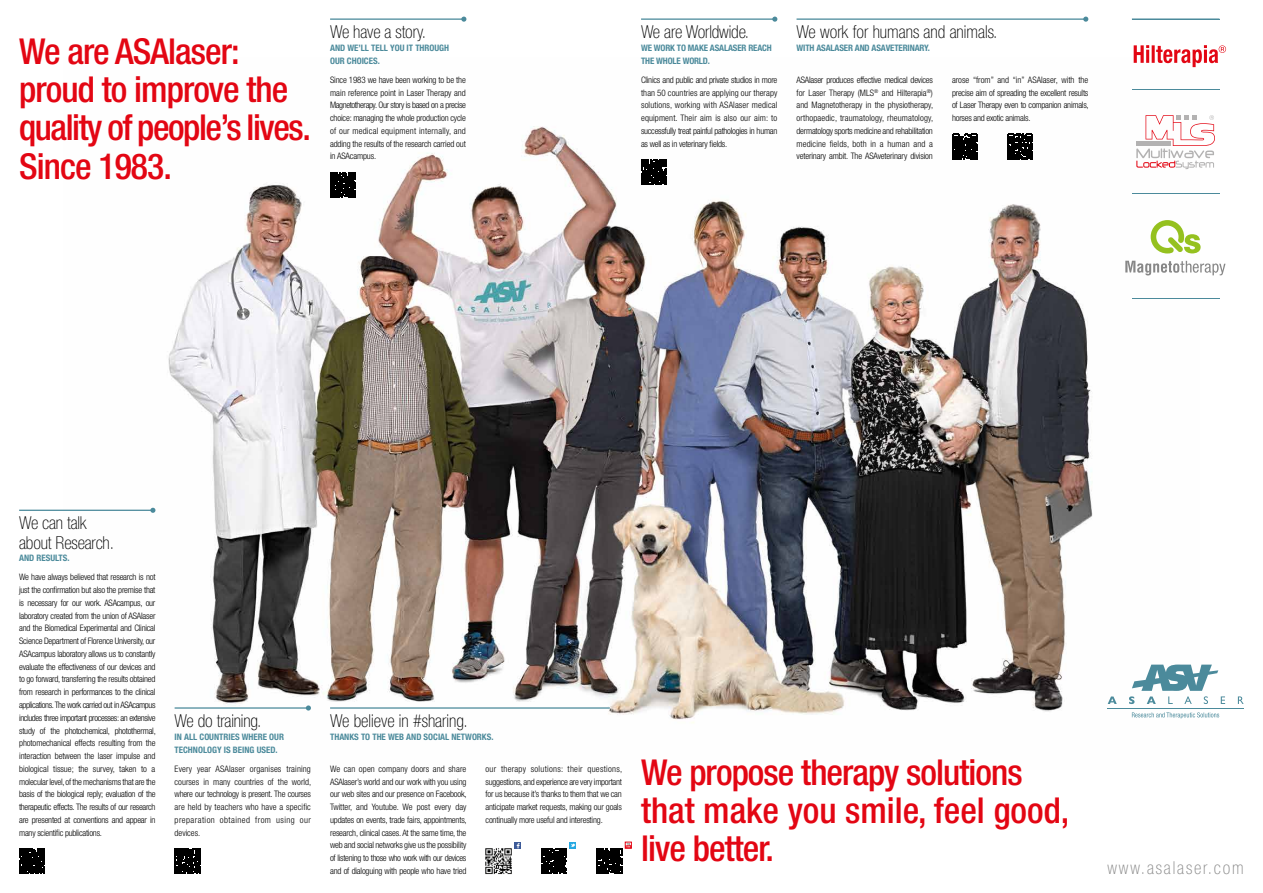
<style>
.page{position:relative;width:1263px;height:893px;background:#fff}
.page>*{position:absolute;margin:0;border:0;box-sizing:border-box;transform-origin:0 0}
.t1{font:500 condensed 35.78px/38.2px "Helvetica Neue LT Std";letter-spacing:-.025em;color:#e30613}
.t2{font:100 condensed 17.85px/19.1px "Helvetica Neue LT Std";letter-spacing:-.01em;color:#000}
.t3{font:100 condensed 17.85px "Helvetica Neue LT Std";letter-spacing:.105em;color:#878787}
.t4{font:300 condensed 8.93px/12.8px "Helvetica Neue LT Std";letter-spacing:-.02em;color:#000;text-align:justify}
.t5{font:700 condensed 8.93px/12.8px "Helvetica Neue LT Std";color:#4b8a9b}
</style>
<div class="page">
<img style="left:64px;top:58px;width:1135px;height:665px">
<svg style="left:1134px;top:45px;width:92px;height:22px"></svg>
<svg style="left:1136px;top:115px;width:79px;height:54px"></svg>
<svg style="left:1151px;top:220px;width:49px;height:33px"></svg>
<svg style="left:1125px;top:261px;width:100px;height:14px"></svg>
<hr style="left:1132px;top:89px;width:87px;height:1px;background:#4b8a9b">
<hr style="left:1132px;top:194px;width:87px;height:1px;background:#4b8a9b">
<hr style="left:1132px;top:298px;width:87px;height:1px;background:#4b8a9b">
<svg style="left:1132px;top:712px;width:87px;height:6px"></svg>
<svg style="left:1108px;top:664px;width:136px;height:40px"></svg>
<hr style="left:1107px;top:708px;width:137px;height:1px;background:#4b8a9b">
<hr style="left:330px;top:18px;width:134px;height:2px;background:#4b8a9b">
<svg style="left:461px;top:17px;width:5px;height:5px"></svg>
<hr style="left:796px;top:18px;width:290px;height:2px;background:#4b8a9b">
<svg style="left:1083px;top:17px;width:5px;height:5px"></svg>
<hr style="left:641px;top:18px;width:134px;height:2px;background:#4b8a9b">
<svg style="left:772px;top:17px;width:5px;height:5px"></svg>
<hr style="left:19px;top:510px;width:134px;height:1px;background:#4b8a9b">
<svg style="left:150px;top:508px;width:5px;height:5px"></svg>
<hr style="left:175px;top:707px;width:133px;height:2px;background:#4b8a9b">
<svg style="left:306px;top:705px;width:5px;height:6px"></svg>
<svg style="left:330px;top:172px;width:26px;height:26px"></svg>
<svg style="left:641px;top:159px;width:26px;height:26px"></svg>
<svg style="left:952px;top:134px;width:25px;height:25px"></svg>
<svg style="left:1007px;top:134px;width:26px;height:25px"></svg>
<svg style="left:19px;top:848px;width:26px;height:26px"></svg>
<svg style="left:175px;top:848px;width:25px;height:26px"></svg>
<img style="left:485px;top:848px;width:30px;height:27px">
<svg style="left:514px;top:842px;width:7px;height:6px"></svg>
<svg style="left:596px;top:842px;width:35px;height:32px"></svg>
<svg style="left:541px;top:842px;width:35px;height:32px"></svg>
<hr style="left:330px;top:707px;width:280px;height:2px;background:#4b8a9b">
<hr style="left:1132px;top:18px;width:87px;height:2px;background:#4b8a9b">
<h1 class="t1" style="left:19px;top:32px;width:293px">We are ASAlaser: proud to improve the quality of people’s lives.<br>Since 1983.</h1>
<h2 class="t2" style="left:330px;top:22px;width:98px">We have a story.</h2>
<p class="t5" style="left:330px;top:41px;width:121px">AND WE’LL TELL YOU IT THROUGH<br>OUR CHOICES.</p>
<p class="t4" style="left:330px;top:73px;width:137px">Since 1983 we have been working to be the main reference point in Laser Therapy and Magnetotherapy. Our story is based on a precise choice: managing the whole production cycle of our medical equipment internally, and adding the results of the research carried out in ASAcampus.</p>
<h2 class="t2" style="left:641px;top:22px;width:110px">We are Worldwide.</h2>
<p class="t5" style="left:641px;top:41px;width:132px">WE WORK TO MAKE ASALASER REACH<br>THE WHOLE WORLD.</p>
<p class="t4" style="left:641px;top:73px;width:138px">Clinics and public and private studios in more than 50 countries are applying our therapy solutions, working with ASAlaser medical equipment. Their aim is also our aim: to successfully treat painful pathologies in human as well as in veterinary fields.</p>
<h2 class="t2" style="left:796px;top:22px;width:202px">We work for humans and animals.</h2>
<p class="t5" style="left:796px;top:41px;width:135px">WITH ASALASER AND ASAVETERINARY.</p>
<p class="t4" style="left:796px;top:73px;width:138px">ASAlaser produces effective medical devices for Laser Therapy (MLS<sup>®</sup> and Hilterapia<sup>®</sup>) and Magnetotherapy in the physiotherapy, orthopaedic, traumatology, rheumatology, dermatology sports medicine and rehabilitation medicine fields, both in a human and a veterinary ambit. The ASAveterinary division</p>
<p class="t4" style="left:952px;top:73px;width:138px">arose “from” and “in” ASAlaser, with the precise aim of spreading the excellent results of Laser Therapy even to companion animals, horses and exotic animals.</p>
<h2 class="t2" style="left:19px;top:513px;width:96px">We can talk about Research.</h2>
<p class="t5" style="left:19px;top:552px;width:52px">AND RESULTS.</p>
<p class="t4" style="left:19px;top:571px;width:138px">We have always believed that research is not just the confirmation but also the premise that is necessary for our work. ASAcampus, our laboratory created from the union of ASAlaser and the Biomedical Experimental and Clinical Science Department of Florence University, our ASAcampus laboratory allows us to constantly evaluate the effectiveness of our devices and to go forward, transferring the results obtained from research in performances to the clinical applications. The work carried out in ASAcampus includes three important processes: an extensive study of the photochemical, photothermal, photomechanical effects resulting from the interaction between the laser impulse and biological tissue; the survey, taken to a molecular level, of the mechanisms that are the basis of the biological reply; evaluation of the therapeutic effects. The results of our research are presented at conventions and appear in many scientific publications.</p>
<h2 class="t2" style="left:175px;top:711px;width:88px">We do training.</h2>
<p class="t5" style="left:175px;top:730px;width:111px">IN ALL COUNTRIES WHERE OUR<br>TECHNOLOGY IS BEING USED.</p>
<p class="t4" style="left:175px;top:762px;width:138px">Every year ASAlaser organises training courses in many countries of the world, where our technology is present. The courses are held by teachers who have a specific preparation obtained from using our devices.</p>
<p class="t4" style="left:330px;top:762px;width:138px">We can open company doors and share ASAlaser’s world and our work with you using our web sites and our presence on Facebook, Twitter, and Youtube. We post every day updates on events, trade fairs, appointments, research, clinical cases. At the same time, the web and social networks give us the possibility of listening to those who work with our devices and of dialoguing with people who have tried</p>
<h1 class="t1" style="left:641px;top:752px;width:430px">We propose therapy solutions that make you smile, feel good, live better.</h1>
<h2 class="t2" style="left:330px;top:711px;width:139px">We believe in #sharing.</h2>
<p class="t5" style="left:330px;top:730px;width:165px">THANKS TO THE WEB AND SOCIAL NETWORKS.</p>
<p class="t4" style="left:486px;top:762px;width:138px">our therapy solutions: their questions, suggestions, and experience are very important for us because it’s thanks to them that we can anticipate market requests, making our goals continually more useful and interesting.</p>
<h2 class="t3" style="left:1107px;top:857px;width:138px">www.asalaser.com</h2>
</div>
